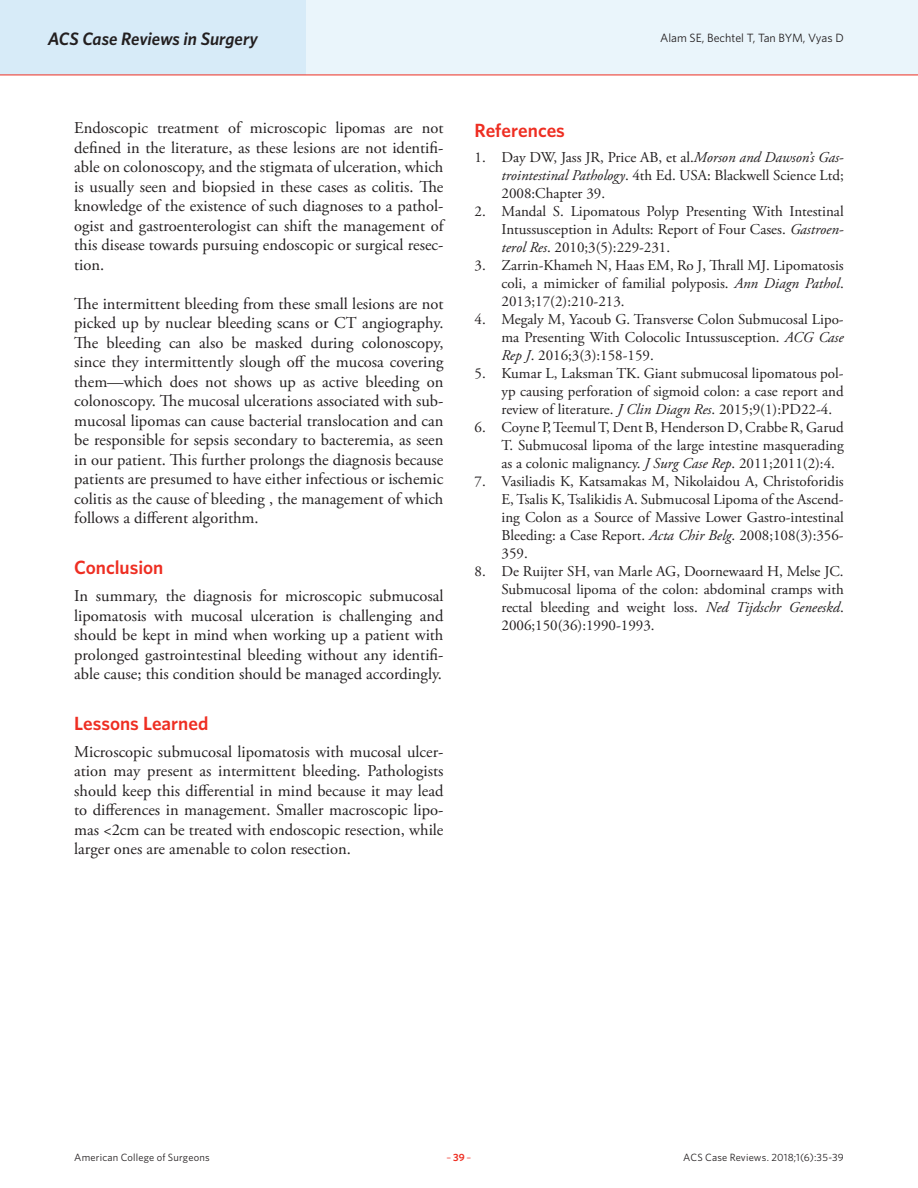
<style>
.page{position:relative;width:918px;height:1188px;background:#fff}
.page>*{position:absolute;margin:0;border:0;box-sizing:border-box;transform-origin:0 0}
.Article_Subhead{font:600 19.2px "Whitney";color:#ee2e22}
.t1{font:italic 600 18px "Whitney";letter-spacing:-.005em;color:#231f20}
.Article_Body_no_inde{font:16.5px/19.5px "Adobe Garamond Pro";color:#231f20;text-align:justify}
.t2{font:15px/18px "Adobe Garamond Pro";color:#231f20;text-align:justify}
.t3{font:12px "Whitney";color:#231f20}
.t4{font:10.5px "Whitney";letter-spacing:.02em;color:#231f20}
.t5{font:10.5px "Whitney";color:#ee2e22}
.s1{font-style:italic}
.s2{font-weight:600}
</style>
<div class="page">
<div style="left:0;top:0;width:918px;height:75px;background:#eaf5fb"></div>
<div style="left:0;top:0;width:306px;height:75px;background:#d7ebf8"></div>
<hr style="left:0;top:75px;width:918px;height:1px;background:#ee2e22">
<p class="t1" style="left:48px;top:26px;width:212px">ACS Case Reviews in Surgery</p>
<p class="t3" style="left:660px;top:30px;width:185px">Alam SE, Bechtel T, Tan BYM, Vyas D</p>
<p class="Article_Body_no_inde" style="left:74px;top:119px;width:371px">Endoscopic treatment of microscopic lipomas are not defined in the literature, as these lesions are not identifi&shy;able on colonoscopy, and the stigmata of ulceration, which is usually seen and biopsied in these cases as colitis. The knowledge of the existence of such diagnoses to a pathol&shy;ogist and gastroenterologist can shift the management of this disease towards pursuing endoscopic or surgical resec&shy;tion.</p>
<p class="Article_Body_no_inde" style="left:74px;top:295px;width:371px">The intermittent bleeding from these small lesions are not picked up by nuclear bleeding scans or CT angiography.<br>The bleeding can also be masked during colonoscopy, since they intermittently slough off the mucosa covering them—which does not shows up as active bleeding on colonoscopy. The mucosal ulcerations associated with sub&shy;mucosal lipomas can cause bacterial translocation and can be responsible for sepsis secondary to bacteremia, as seen in our patient. This further prolongs the diagnosis because patients are presumed to have either infectious or ischemic colitis as the cause of bleeding , the management of which follows a different algorithm.</p>
<p class="Article_Subhead" style="left:74px;top:555px;width:91px">Conclusion</p>
<p class="Article_Body_no_inde" style="left:74px;top:587px;width:371px">In summary, the diagnosis for microscopic submucosal lipomatosis with mucosal ulceration is challenging and should be kept in mind when working up a patient with prolonged gastrointestinal bleeding without any identifi&shy;able cause; this condition should be managed accordingly.</p>
<p class="Article_Subhead" style="left:74px;top:710px;width:136px">Lessons Learned</p>
<p class="Article_Body_no_inde" style="left:74px;top:743px;width:371px">Microscopic submucosal lipomatosis with mucosal ulcer&shy;ation may present as intermittent bleeding. Pathologists should keep this differential in mind because it may lead to differences in management. Smaller macroscopic lipo&shy;mas &lt;2cm can be treated with endoscopic resection, while larger ones are amenable to colon resection.</p>
<p class="Article_Subhead" style="left:475px;top:117px;width:92px">References</p>
<p class="t2" style="left:502px;top:149px;width:344px;text-indent:-27px">1. Day DW, Jass JR, Price AB, et al.<span class="s1">Morson and Dawson’s Gas&shy;trointestinal Pathology</span>. 4th Ed. USA: Blackwell Science Ltd; 2008:Chapter 39.</p>
<p class="t2" style="left:502px;top:203px;width:344px;text-indent:-27px">2. Mandal S. Lipomatous Polyp Presenting With Intestinal Intussusception in Adults: Report of Four Cases. <span class="s1">Gastroen&shy;terol Res</span>. 2010;3(5):229-231.</p>
<p class="t2" style="left:502px;top:257px;width:344px;text-indent:-27px">3. Zarrin-Khameh N, Haas EM, Ro J, Thrall MJ. Lipomatosis coli, a mimicker of familial polyposis. <span class="s1">Ann Diagn Pathol</span>.<br>2013;17(2):210-213.</p>
<p class="t2" style="left:502px;top:311px;width:344px;text-indent:-27px">4. Megaly M, Yacoub G. Transverse Colon Submucosal Lipo&shy;ma Presenting With Colocolic Intussusception. <span class="s1">ACG Case Rep J</span>. 2016;3(3):158-159.</p>
<p class="t2" style="left:502px;top:365px;width:344px;text-indent:-27px">5. Kumar L, Laksman TK. Giant submucosal lipomatous pol&shy;yp causing perforation of sigmoid colon: a case report and review of literature. <span class="s1">J Clin Diagn Res</span>. 2015;9(1):PD22-4.</p>
<p class="t2" style="left:502px;top:419px;width:344px;text-indent:-27px">6. Coyne P, Teemul T, Dent B, Henderson D, Crabbe R, Garud T. Submucosal lipoma of the large intestine masquerading as a colonic malignancy. <span class="s1">J Surg Case Rep</span>. 2011;2011(2):4.</p>
<p class="t2" style="left:502px;top:473px;width:344px;text-indent:-27px">7. Vasiliadis K, Katsamakas M, Nikolaidou A, Christoforidis E, Tsalis K, Tsalikidis A. Submucosal Lipoma of the Ascend&shy;ing Colon as a Source of Massive Lower Gastro-intestinal Bleeding: a Case Report. <span class="s1">Acta Chir Belg</span>. 2008;108(3):356- 359.</p>
<p class="t2" style="left:502px;top:563px;width:344px;text-indent:-27px">8. De Ruijter SH, van Marle AG, Doornewaard H, Melse JC.<br>Submucosal lipoma of the colon: abdominal cramps with rectal bleeding and weight loss. <span class="s1">Ned Tijdschr Geneeskd</span>.<br>2006;150(36):1990-1993.</p>
<p class="t4" style="left:74px;top:1150px;width:137px">American College of Surgeons</p>
<p class="t5" style="left:447px;top:1150px;width:26px">–<span class="s2">39</span>–</p>
<p class="t4" style="left:683px;top:1150px;width:162px">ACS Case Reviews. 2018;1(6):35-39</p>
</div>
